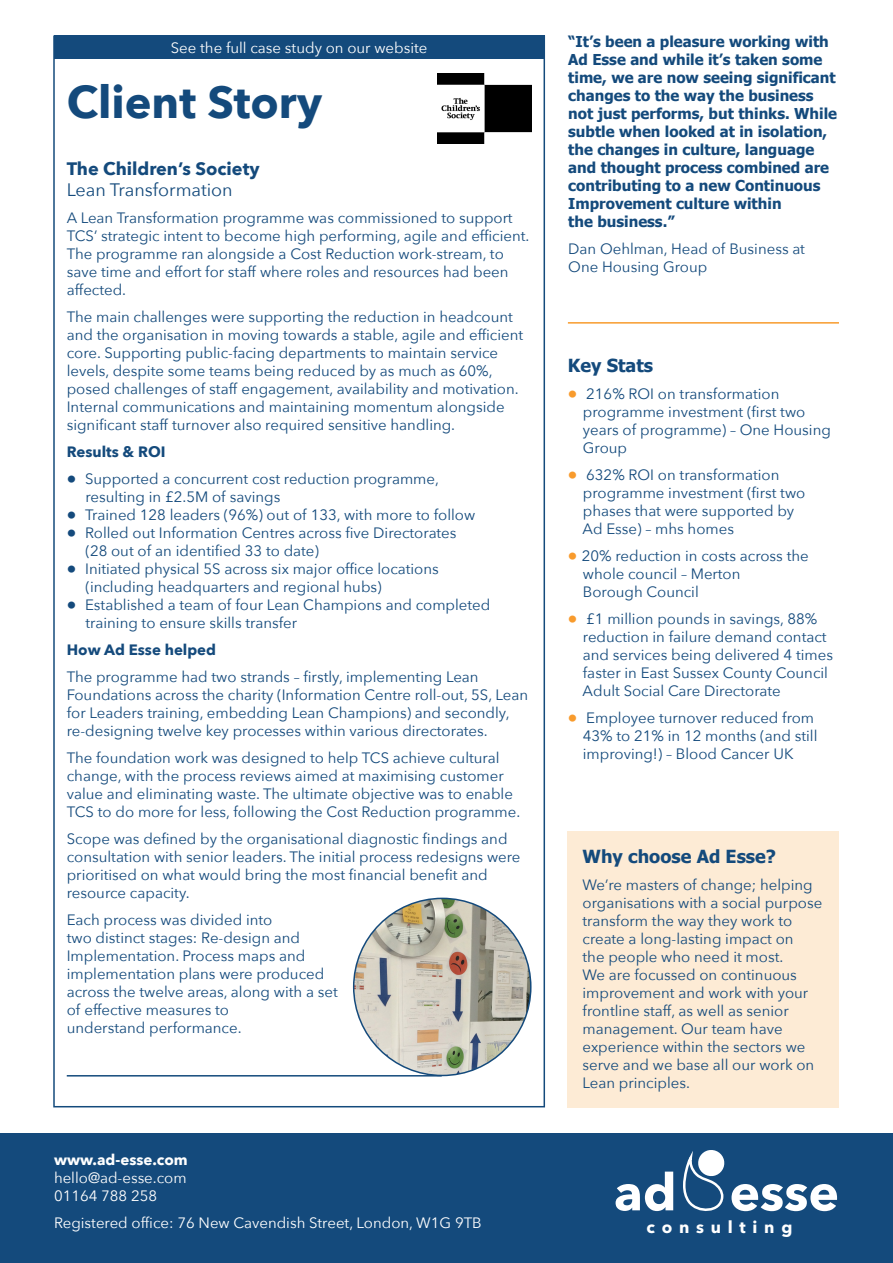
<style>
.page{position:relative;width:893px;height:1263px;background:#fff}
.page>*{position:absolute;margin:0;border:0;box-sizing:border-box;transform-origin:0 0}
.t1{font:700 51.3px "Avenir Next";color:#fff}
.t2{font:700 45px "Avenir Next";color:#144a7c}
.t3{font:700 18px "Tahoma";color:#144a7c}
.t4{font:700 18px "Avenir Next";color:#144a7c}
.t5{font:18px "Avenir Next";color:#144a7c}
.t6{font:700 16.8px "Avenir Next";letter-spacing:.4em;color:#fff}
.t7{font:15px/18px "Avenir Next";color:#144a7c}
.t8{font:700 15px/18px "Tahoma";color:#144a7c}
.t9{font:15px "Avenir Next";color:#fff}
.t10{font:700 15px "Avenir Next";color:#144a7c}
.t11{font:700 15px "Avenir Next";color:#fff}
.s1{font-family:"Tahoma";font-weight:700}
.s2{font-family:"Tahoma";font-weight:700;color:#f89b2d}
</style>
<div class="page">
<div style="left:0;top:1133px;width:893px;height:130px;background:#144a7c"></div>
<svg style="left:683px;top:1150px;width:42px;height:61px"></svg>
<hr style="left:568px;top:322px;width:271px;height:2px;background:#f89b2d">
<hr style="left:67px;top:1075px;width:375px;height:1px;background:#144a7c">
<img style="left:354px;top:898px;width:177px;height:177px;border-radius:89px">
<div style="left:54px;top:36px;width:490px;height:23px;background:#144a7c"></div>
<div style="left:568px;top:831px;width:271px;height:276px;background:#fdebd5"></div>
<img style="left:438px;top:73px;width:93px;height:70px">
<p class="t9" style="left:171px;top:35px;width:258px">See the full case study on our website</p>
<p class="t2" style="left:67px;top:64px;width:257px">Client Story</p>
<p class="t4" style="left:67px;top:153px;width:194px">The Children’s Society</p>
<p class="t5" style="left:67px;top:175px;width:167px">Lean Transformation</p>
<p class="t7" style="left:67px;top:208px;width:464px">A Lean Transformation programme was commissioned to support TCS’ strategic intent to become high performing, agile and efficient.<br>The programme ran alongside a Cost Reduction work-stream, to save time and effort for staff where roles and resources had been affected.</p>
<p class="t7" style="left:67px;top:307px;width:458px">The main challenges were supporting the reduction in headcount and the organisation in moving towards a stable, agile and efficient core. Supporting public-facing departments to maintain service levels, despite some teams being reduced by as much as 60%, posed challenges of staff engagement, availability and motivation.<br>Internal communications and maintaining momentum alongside significant staff turnover also required sensitive handling.</p>
<p class="t10" style="left:67px;top:439px;width:100px">Results &amp; ROI</p>
<p class="t7" style="left:67px;top:469px;width:374px"><span class="s1">•</span> Supported a concurrent cost reduction programme,</p>
<p class="t7" style="left:86px;top:487px;width:196px">resulting in £2.5M of savings</p>
<p class="t7" style="left:67px;top:505px;width:410px"><span class="s1">•</span> Trained 128 leaders (96%) out of 133, with more to follow</p>
<p class="t7" style="left:67px;top:523px;width:391px"><span class="s1">•</span> Rolled out Information Centres across five Directorates</p>
<p class="t7" style="left:86px;top:541px;width:235px">(28 out of an identified 33 to date)</p>
<p class="t7" style="left:67px;top:559px;width:373px"><span class="s1">•</span> Initiated physical 5S across six major office locations</p>
<p class="t7" style="left:86px;top:577px;width:298px">(including headquarters and regional hubs)</p>
<p class="t7" style="left:67px;top:595px;width:425px"><span class="s1">•</span> Established a team of four Lean Champions and completed</p>
<p class="t7" style="left:86px;top:613px;width:213px">training to ensure skills transfer</p>
<p class="t10" style="left:67px;top:637px;width:151px">How Ad Esse helped</p>
<p class="t7" style="left:67px;top:667px;width:463px">The programme had two strands – firstly, implementing Lean Foundations across the charity (Information Centre roll-out, 5S, Lean for Leaders training, embedding Lean Champions) and secondly, re-designing twelve key processes within various directorates.</p>
<p class="t7" style="left:67px;top:748px;width:455px">The foundation work was designed to help TCS achieve cultural change, with the process reviews aimed at maximising customer value and eliminating waste. The ultimate objective was to enable TCS to do more for less, following the Cost Reduction programme.</p>
<p class="t7" style="left:67px;top:829px;width:455px">Scope was defined by the organisational diagnostic findings and consultation with senior leaders. The initial process redesigns were prioritised on what would bring the most financial benefit and resource capacity.</p>
<p class="t7" style="left:67px;top:910px;width:273px">Each process was divided into<br>two distinct stages: Re-design and Implementation. Process maps and implementation plans were produced across the twelve areas, along with a set of effective measures to</p>
<p class="t7" style="left:67px;top:1018px;width:176px">understand performance.</p>
<p class="t11" style="left:54px;top:1147px;width:135px">www.ad-esse.com</p>
<p class="t9" style="left:54px;top:1165px;width:134px">hello@ad-esse.com</p>
<p class="t9" style="left:54px;top:1183px;width:105px">01164 788 258</p>
<p class="t9" style="left:54px;top:1210px;width:429px">Registered office: 76 New Cavendish Street, London, W1G 9TB</p>
<p class="t8" style="left:568px;top:32px;width:270px">“It’s been a pleasure working with Ad Esse and while it’s taken some time, we are now seeing significant changes to the way the business not just performs, but thinks. While subtle when looked at in isolation, the changes in culture, language and thought process combined are contributing to a new Continuous Improvement culture within</p>
<p class="t8" style="left:568px;top:212px;width:108px">the business.”</p>
<p class="t7" style="left:568px;top:239px;width:238px">Dan Oehlman, Head of Business at</p>
<p class="t7" style="left:568px;top:257px;width:141px">One Housing Group</p>
<p class="t3" style="left:568px;top:352px;width:87px">Key Stats</p>
<p class="t7" style="left:568px;top:384px;width:213px"><span class="s2">•</span> 216% ROI on transformation</p>
<p class="t7" style="left:583px;top:402px;width:224px">programme investment (first two</p>
<p class="t7" style="left:583px;top:420px;width:249px">years of programme) – One Housing</p>
<p class="t7" style="left:583px;top:438px;width:46px">Group</p>
<p class="t7" style="left:568px;top:465px;width:213px"><span class="s2">•</span> 632% ROI on transformation</p>
<p class="t7" style="left:583px;top:483px;width:224px">programme investment (first two</p>
<p class="t7" style="left:583px;top:501px;width:213px">phases that were supported by</p>
<p class="t7" style="left:583px;top:519px;width:153px">Ad Esse) – mhs homes</p>
<p class="t7" style="left:568px;top:546px;width:242px"><span class="s2">•</span> 20% reduction in costs across the</p>
<p class="t7" style="left:583px;top:564px;width:159px">whole council – Merton</p>
<p class="t7" style="left:583px;top:582px;width:117px">Borough Council</p>
<p class="t7" style="left:568px;top:609px;width:251px"><span class="s2">•</span> £1 million pounds in savings, 88%</p>
<p class="t7" style="left:583px;top:627px;width:245px">reduction in failure demand contact</p>
<p class="t7" style="left:583px;top:645px;width:252px">and services being delivered 4 times</p>
<p class="t7" style="left:583px;top:663px;width:247px">faster in East Sussex County Council</p>
<p class="t7" style="left:583px;top:681px;width:200px">Adult Social Care Directorate</p>
<p class="t7" style="left:568px;top:708px;width:248px"><span class="s2">•</span> Employee turnover reduced from</p>
<p class="t7" style="left:583px;top:726px;width:236px">43% to 21% in 12 months (and still</p>
<p class="t7" style="left:583px;top:744px;width:212px">improving!) – Blood Cancer UK</p>
<p class="t3" style="left:583px;top:844px;width:195px">Why choose Ad Esse?</p>
<p class="t7" style="left:583px;top:875px;width:241px">We’re masters of change; helping organisations with a social purpose transform the way they work to create a long-lasting impact on<br>the people who need it most.<br>We are focussed on continuous improvement and work with your frontline staff, as well as senior management. Our team have experience within the sectors we serve and we base all our work on<br>Lean principles.</p>
<p class="t1" style="left:614px;top:1148px;width:227px">ad esse</p>
<p class="t6" style="left:647px;top:1212px;width:147px">consulting</p>
</div>
